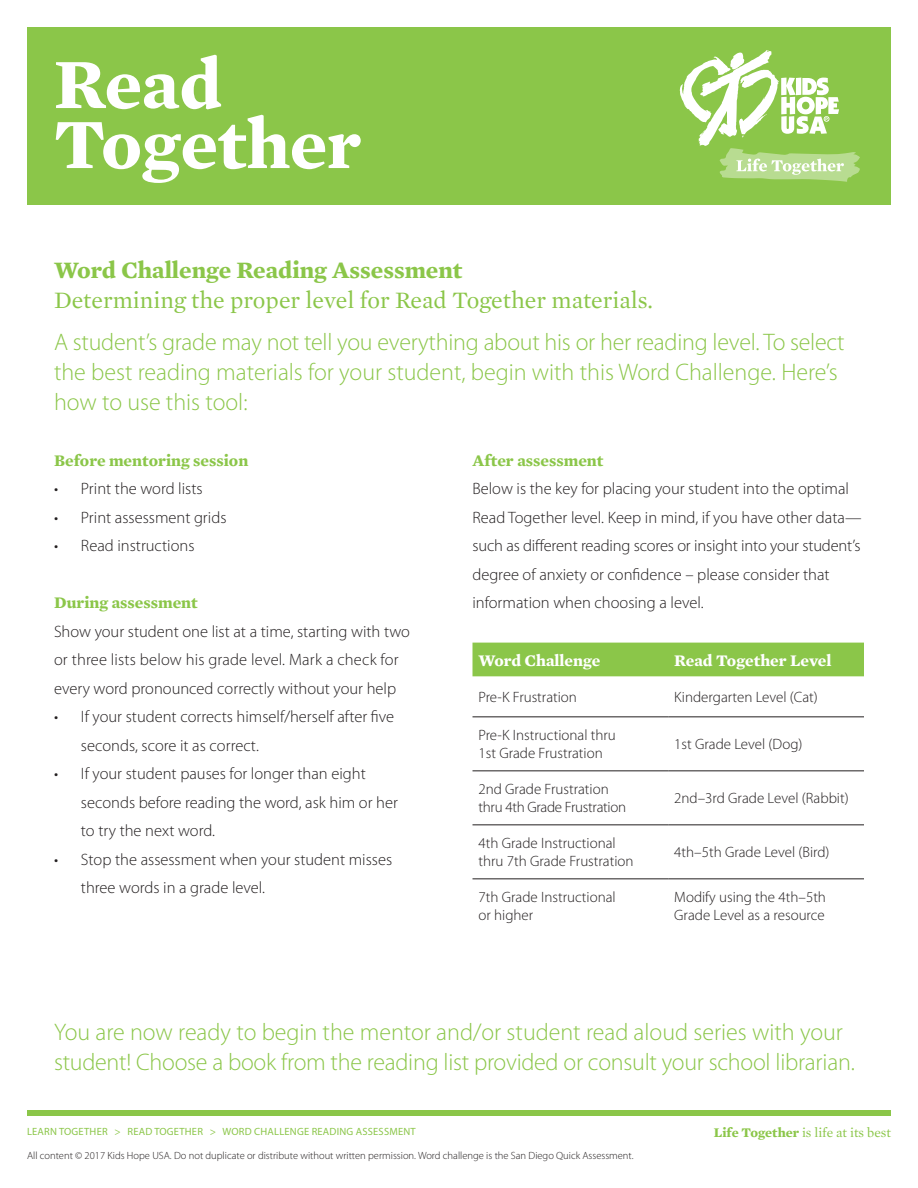
<style>
.page{position:relative;width:918px;height:1188px;background:#fff}
.page>*{position:absolute;margin:0;border:0;box-sizing:border-box;transform-origin:0 0}
.t1{font:700 72px/60px "Mercury Text G1";color:#fff}
.t2{font:300 24px/30px "Myriad Pro";letter-spacing:-.01em;color:#8bc649}
.t3{font:24px "Mercury Text G1";color:#8bc649}
.t4{font:700 24px "Mercury Text G1";color:#8bc649}
.t5{font:300 16.5px/28.5px "Myriad Pro";color:#231f20}
.t6{font:700 16.5px "Mercury Text G1";color:#8bc649}
.t7{font:700 16.5px "Mercury Text G1";color:#fff}
.t8{font:300 15px/18px "Myriad Pro";color:#231f20}
.t9{font:300 15px/18px "Myriad Pro";letter-spacing:-.02em;color:#231f20}
.t10{font:13.5px "Mercury Text G1";color:#8bc649}
.t11{font:300 10.5px "Myriad Pro";color:#231f20}
.t12{font:10.5px "Myriad Pro";letter-spacing:.02em;color:#8bc649}
.s1{font-weight:700}
</style>
<div class="page">
<div style="left:27px;top:1110px;width:864px;height:5px;background:#8bc649"></div>
<div style="left:27px;top:27px;width:864px;height:178px;background:#8bc649"></div>
<svg style="left:680px;top:50px;width:180px;height:132px"></svg>
<div style="left:472px;top:643px;width:392px;height:33px;background:#8bc649"></div>
<hr style="left:472px;top:717px;width:196px;height:1px;background:#231f20">
<hr style="left:668px;top:717px;width:196px;height:1px;background:#231f20">
<hr style="left:472px;top:771px;width:196px;height:1px;background:#231f20">
<hr style="left:668px;top:771px;width:196px;height:1px;background:#231f20">
<hr style="left:472px;top:825px;width:196px;height:1px;background:#231f20">
<hr style="left:668px;top:825px;width:196px;height:1px;background:#231f20">
<hr style="left:472px;top:879px;width:196px;height:1px;background:#231f20">
<hr style="left:668px;top:879px;width:196px;height:1px;background:#231f20">
<h1 class="t1" style="left:54px;top:51px;width:309px">Read<br>Together</h1>
<p class="t4" style="left:54px;top:252px;width:410px">Word Challenge Reading Assessment</p>
<p class="t3" style="left:54px;top:283px;width:601px">Determining the proper level for Read Together materials.</p>
<p class="t2" style="left:54px;top:328px;width:792px">A student’s grade may not tell you everything about his or her reading level. To select the best reading materials for your student, begin with this Word Challenge. Here’s how to use this tool:</p>
<p class="t6" style="left:54px;top:448px;width:196px">Before mentoring session</p>
<p class="t5" style="left:54px;top:475px;width:150px">• Print the word lists</p>
<p class="t5" style="left:54px;top:503px;width:174px">• Print assessment grids</p>
<p class="t5" style="left:54px;top:532px;width:142px">• Read instructions</p>
<p class="t6" style="left:54px;top:590px;width:145px">During assessment</p>
<p class="t5" style="left:54px;top:617px;width:357px">Show your student one list at a time, starting with two or three lists below his grade level. Mark a check for every word pronounced correctly without your help</p>
<p class="t5" style="left:81px;top:703px;width:315px;text-indent:-27px">• If your student corrects himself/herself after five seconds, score it as correct.</p>
<p class="t5" style="left:54px;top:760px;width:313px">• If your student pauses for longer than eight</p>
<p class="t5" style="left:81px;top:788px;width:318px">seconds before reading the word, ask him or her to try the next word.</p>
<p class="t5" style="left:81px;top:845px;width:313px;text-indent:-27px">• Stop the assessment when your student misses three words in a grade level.</p>
<p class="t6" style="left:472px;top:448px;width:133px">After assessment</p>
<p class="t5" style="left:472px;top:475px;width:391px">Below is the key for placing your student into the optimal Read Together level. Keep in mind, if you have other data— such as different reading scores or insight into your student’s degree of anxiety or confidence – please consider that information when choosing a level.</p>
<p class="t7" style="left:478px;top:648px;width:123px">Word Challenge</p>
<p class="t7" style="left:674px;top:648px;width:159px">Read Together Level</p>
<p class="t8" style="left:478px;top:688px;width:100px">Pre-K Frustration</p>
<p class="t8" style="left:674px;top:688px;width:145px">Kindergarten Level (Cat)</p>
<p class="t8" style="left:478px;top:727px;width:139px">Pre-K Instructional thru<br>1st Grade Frustration</p>
<p class="t8" style="left:674px;top:736px;width:130px">1st Grade Level (Dog)</p>
<p class="t9" style="left:478px;top:781px;width:149px">2nd Grade Frustration thru 4th Grade Frustration</p>
<p class="t8" style="left:674px;top:790px;width:176px">2nd–3rd Grade Level (Rabbit)</p>
<p class="t8" style="left:478px;top:835px;width:157px">4th Grade Instructional thru 7th Grade Frustration</p>
<p class="t8" style="left:674px;top:844px;width:157px">4th–5th Grade Level (Bird)</p>
<p class="t8" style="left:478px;top:889px;width:139px">7th Grade Instructional or higher</p>
<p class="t8" style="left:674px;top:889px;width:153px">Modify using the 4th–5th<br>Grade Level as a resource</p>
<p class="t2" style="left:54px;top:1018px;width:802px">You are now ready to begin the mentor and/or student read aloud series with your student! Choose a book from the reading list provided or consult your school librarian.</p>
<p class="t12" style="left:27px;top:1125px;width:390px">LEARN TOGETHER &gt; READ TOGETHER &gt; WORD CHALLENGE READING ASSESSMENT</p>
<p class="t11" style="left:27px;top:1149px;width:608px">All content © 2017 Kids Hope USA. Do not duplicate or distribute without written permission. Word challenge is the San Diego Quick Assessment.</p>
<p class="t10" style="left:714px;top:1123px;width:179px"><span class="s1">Life Together</span> is life at its best</p>
</div>
